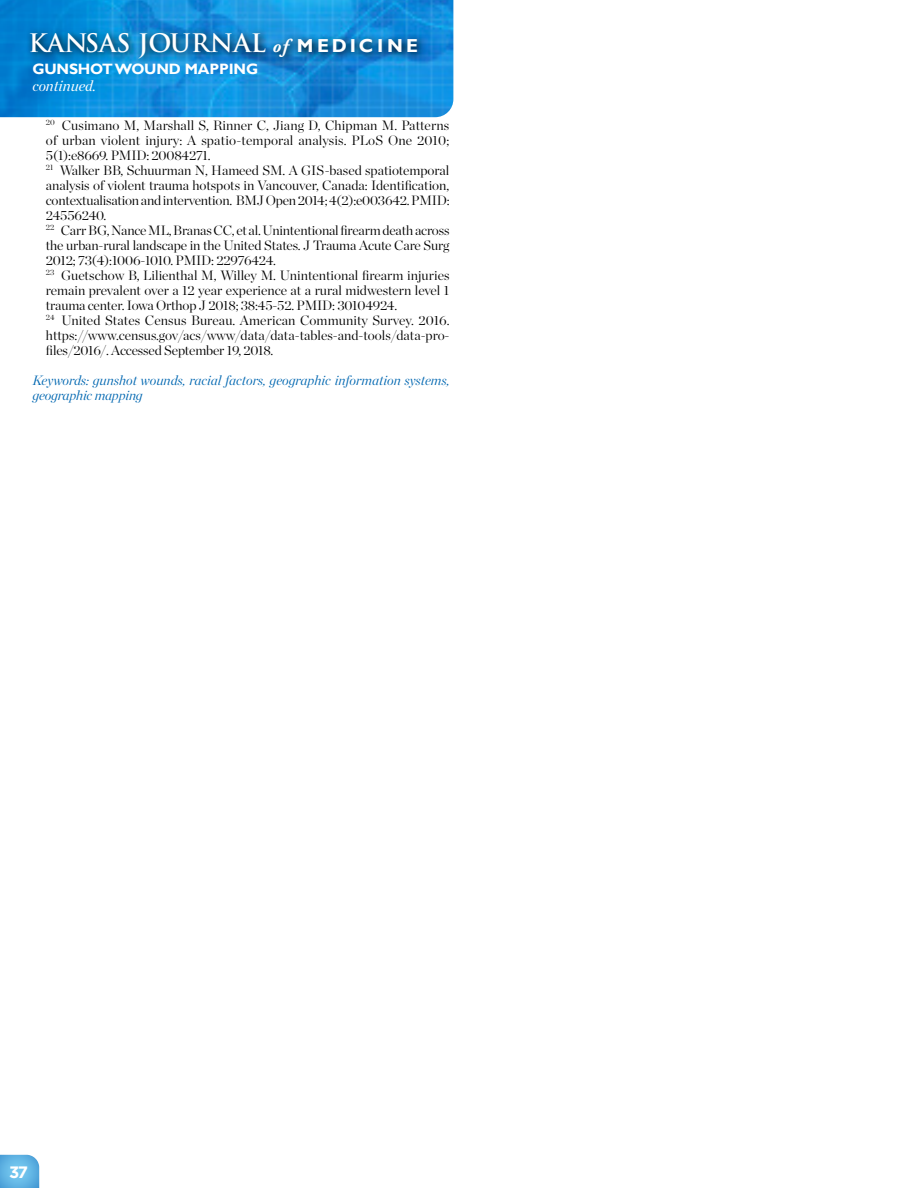
<style>
.page{position:relative;width:918px;height:1188px;background:#fff}
.page>*{position:absolute;margin:0;border:0;box-sizing:border-box;transform-origin:0 0}
.t1{font:700 24.9px "Trajan Pro";color:#fff}
.t2{font:700 16.5px "Gotham";color:#fff}
.t3{font:700 15px "Gill Sans";letter-spacing:-.01em;color:#fff}
.t4{font:italic 15px "Chronicle Display";color:#fff}
.t5{font:300 13.5px/15px "Chronicle Display";letter-spacing:-.01em;color:#000;text-align:justify}
.t6{font:italic 300 13.5px/15px "Chronicle Display";color:#0067b1}
.s1{font-family:"Adobe Garamond Pro";font-style:italic;font-size:18.75px}
.s2{font-family:"Gill Sans";font-size:18.75px}
</style>
<div class="page">
<img style="left:0;top:0;width:453px;height:117px">
<svg style="left:0;top:1154px;width:40px;height:34px"></svg>
<svg style="left:26px;top:27px;width:402px;height:41px;background:#107abd"></svg>
<p class="t1" style="left:28px;top:28px;width:391px">KANSAS JOURNAL <span class="s1">of</span> <span class="s2">M EDIC I N E</span></p>
<p class="t3" style="left:32px;top:60px;width:227px">GUNSHOT WOUND MAPPING</p>
<p class="t4" style="left:32px;top:74px;width:65px">continued.</p>
<p class="t5" style="left:46px;top:116px;width:405px"><sup>20</sup> Cusimano M, Marshall S, Rinner C, Jiang D, Chipman M. Patterns of urban violent injury: A spatio-temporal analysis. PLoS One 2010; 5(1):e8669. PMID: 20084271.</p>
<p class="t5" style="left:46px;top:161px;width:405px"><sup>21</sup> Walker BB, Schuurman N, Hameed SM. A GIS-based spatiotemporal analysis of violent trauma hotspots in Vancouver, Canada: Identification, contextualisation and intervention. BMJ Open 2014; 4(2):e003642. PMID:<br>24556240.</p>
<p class="t5" style="left:46px;top:221px;width:405px"><sup>22</sup> Carr BG, Nance ML, Branas CC, et al. Unintentional firearm death across the urban-rural landscape in the United States. J Trauma Acute Care Surg 2012; 73(4):1006-1010. PMID: 22976424.</p>
<p class="t5" style="left:46px;top:266px;width:405px"><sup>23</sup> Guetschow B, Lilienthal M, Willey M. Unintentional firearm injuries remain prevalent over a 12 year experience at a rural midwestern level 1 trauma center. Iowa Orthop J 2018; 38:45-52. PMID: 30104924.</p>
<p class="t5" style="left:46px;top:311px;width:405px"><sup>24</sup> United States Census Bureau. American Community Survey. 2016. https://www.census.gov/acs/www/data/data-tables-and-tools/data-pro&shy;files/2016/. Accessed September 19, 2018.</p>
<p class="t6" style="left:32px;top:371px;width:419px">Keywords: gunshot wounds, racial factors, geographic information systems, geographic mapping</p>
<p class="t2" style="left:9px;top:1161px;width:20px">37</p>
</div>
